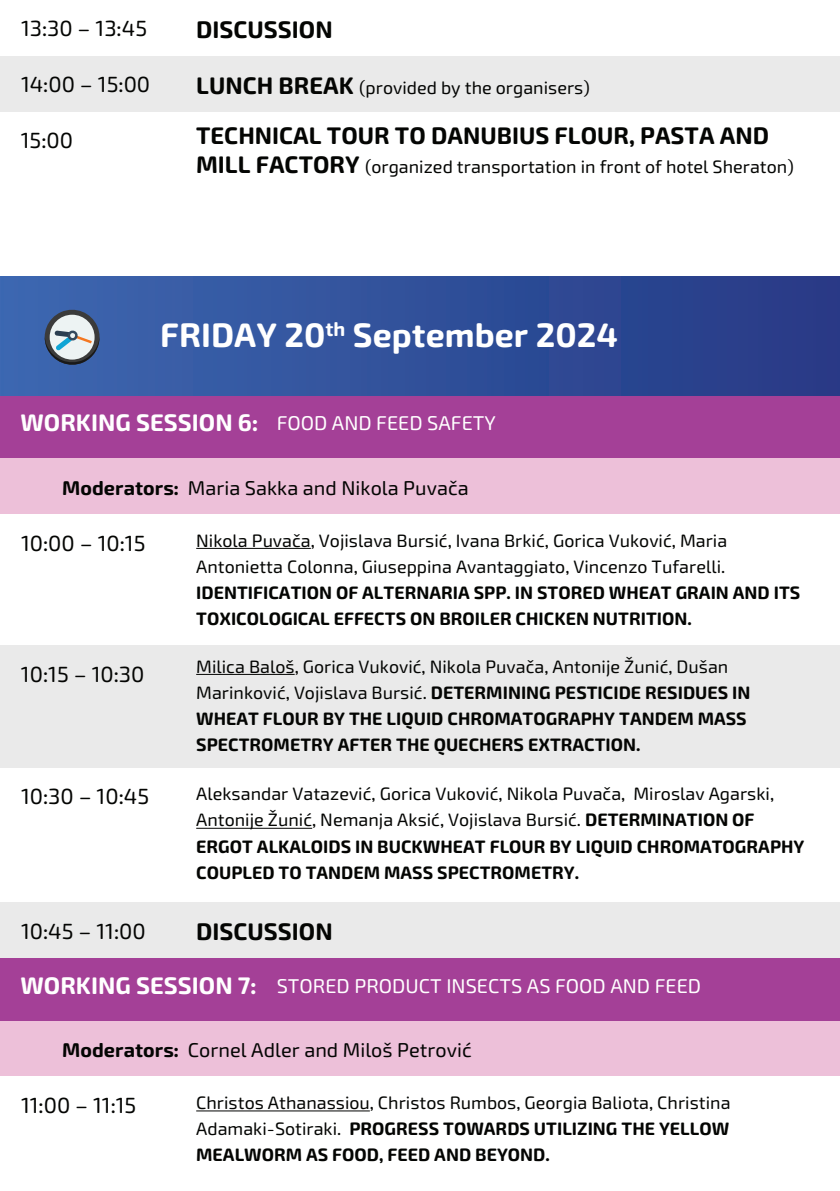
<style>
.page{position:relative;width:840px;height:1191px;background:#fff}
.page>*{position:absolute;margin:0;border:0;box-sizing:border-box;transform-origin:0 0}
.t1{font:700 34px "Exo Soft";color:#fff}
.t2{font:700 24px "Exo Soft";color:#040503}
.t3{font:22px "Exo Soft";color:#040503}
.t4{font:20px "Exo Soft";color:#fff}
.t5{font:20px "Exo Soft";color:#040503}
.t6{font:18px/26px "Exo Soft";color:#040503}
.t7{font:700 18px/26px "Exo Soft";color:#040503}
.s1{font-weight:700;font-size:24px}
.s2{font-weight:700}
.s3{font-weight:400}
</style>
<div class="page">
<div style="left:0;top:396px;width:839px;height:62px;background:#a44097"></div>
<div style="left:0;top:458px;width:839px;height:56px;background:#edc0d9"></div>
<div style="left:0;top:958px;width:839px;height:63px;background:#a44097"></div>
<div style="left:0;top:1021px;width:839px;height:55px;background:#edc0d9"></div>
<hr style="left:196px;top:548px;width:114px;height:1px;background:#040503">
<hr style="left:196px;top:1110px;width:173px;height:1px;background:#040503">
<hr style="left:196px;top:828px;width:116px;height:1px;background:#040503">
<div style="left:0;top:645px;width:839px;height:123px;background:#eaeaea"></div>
<hr style="left:196px;top:674px;width:98px;height:1px;background:#040503">
<div style="left:0;top:56px;width:839px;height:56px;background:#eaeaea"></div>
<div style="left:0;top:902px;width:839px;height:56px;background:#eaeaea"></div>
<div style="left:0;top:277px;width:839px;height:119px;background:linear-gradient(to right,#3d67b0,#263985)"></div>
<svg style="left:41px;top:306px;width:62px;height:62px"></svg>
<p class="t3" style="left:21px;top:16px;width:128px">13:30 – 13:45</p>
<h2 class="t2" style="left:196px;top:15px;width:138px">DISCUSSION</h2>
<p class="t3" style="left:21px;top:72px;width:131px">14:00 – 15:00</p>
<p class="t6" style="left:196px;top:75px;width:395px"><span class="s1">LUNCH BREAK</span> (provided by the organisers)</p>
<p class="t3" style="left:21px;top:128px;width:54px">15:00</p>
<h2 class="t2" style="left:196px;top:121px;width:574px">TECHNICAL TOUR TO DANUBIUS FLOUR, PASTA AND</h2>
<p class="t6" style="left:196px;top:154px;width:599px"><span class="s1">MILL FACTORY</span> (organized transportation in front of hotel Sheraton)</p>
<h1 class="t1" style="left:160px;top:315px;width:459px">FRIDAY 20<sup>th</sup> September 2024</h1>
<p class="t4" style="left:20px;top:411px;width:476px"><span class="s1">WORKING SESSION 6:</span> FOOD AND FEED SAFETY</p>
<p class="t5" style="left:62px;top:476px;width:408px"><span class="s2">Moderators:</span> Maria Sakka and Nikola Puvača</p>
<p class="t3" style="left:21px;top:530px;width:126px">10:00 – 10:15</p>
<p class="t3" style="left:21px;top:661px;width:125px">10:15 – 10:30</p>
<p class="t3" style="left:21px;top:784px;width:130px">10:30 – 10:45</p>
<p class="t6" style="left:196px;top:527px;width:532px">Nikola Puvača, Vojislava Bursić, Ivana Brkić, Gorica Vuković, Maria<br>Antonietta Colonna, Giuseppina Avantaggiato, Vincenzo Tufarelli.</p>
<p class="t7" style="left:196px;top:579px;width:605px">IDENTIFICATION OF ALTERNARIA SPP. IN STORED WHEAT GRAIN AND ITS<br>TOXICOLOGICAL EFFECTS ON BROILER CHICKEN NUTRITION.</p>
<p class="t7" style="left:196px;top:653px;width:555px"><span class="s3">Milica Baloš, Gorica Vuković, Nikola Puvača, Antonije Žunić, Dušan Marinković, Vojislava Bursić.</span> DETERMINING PESTICIDE RESIDUES IN WHEAT FLOUR BY THE LIQUID CHROMATOGRAPHY TANDEM MASS SPECTROMETRY AFTER THE QUECHERS EXTRACTION.</p>
<p class="t6" style="left:196px;top:781px;width:609px">Aleksandar Vatazević, Gorica Vuković, Nikola Puvača, Miroslav Agarski, Antonije Žunić, Nemanja Aksić, Vojislava Bursić. <span class="s2">DETERMINATION OF ERGOT ALKALOIDS IN BUCKWHEAT FLOUR BY LIQUID CHROMATOGRAPHY COUPLED TO TANDEM MASS SPECTROMETRY.</span></p>
<p class="t3" style="left:21px;top:918px;width:126px">10:45 – 11:00</p>
<h2 class="t2" style="left:196px;top:917px;width:138px">DISCUSSION</h2>
<p class="t4" style="left:20px;top:974px;width:681px"><span class="s1">WORKING SESSION 7:</span> STORED PRODUCT INSECTS AS FOOD AND FEED</p>
<p class="t5" style="left:62px;top:1038px;width:411px"><span class="s2">Moderators:</span> Cornel Adler and Miloš Petrović</p>
<p class="t3" style="left:21px;top:1092px;width:117px">11:00 – 11:15</p>
<p class="t6" style="left:196px;top:1090px;width:535px;text-align:justify">Christos Athanassiou, Christos Rumbos, Georgia Baliota, Christina Adamaki-Sotiraki. <span class="s2">PROGRESS TOWARDS UTILIZING THE YELLOW MEALWORM AS FOOD, FEED AND BEYOND.</span></p>
</div>
